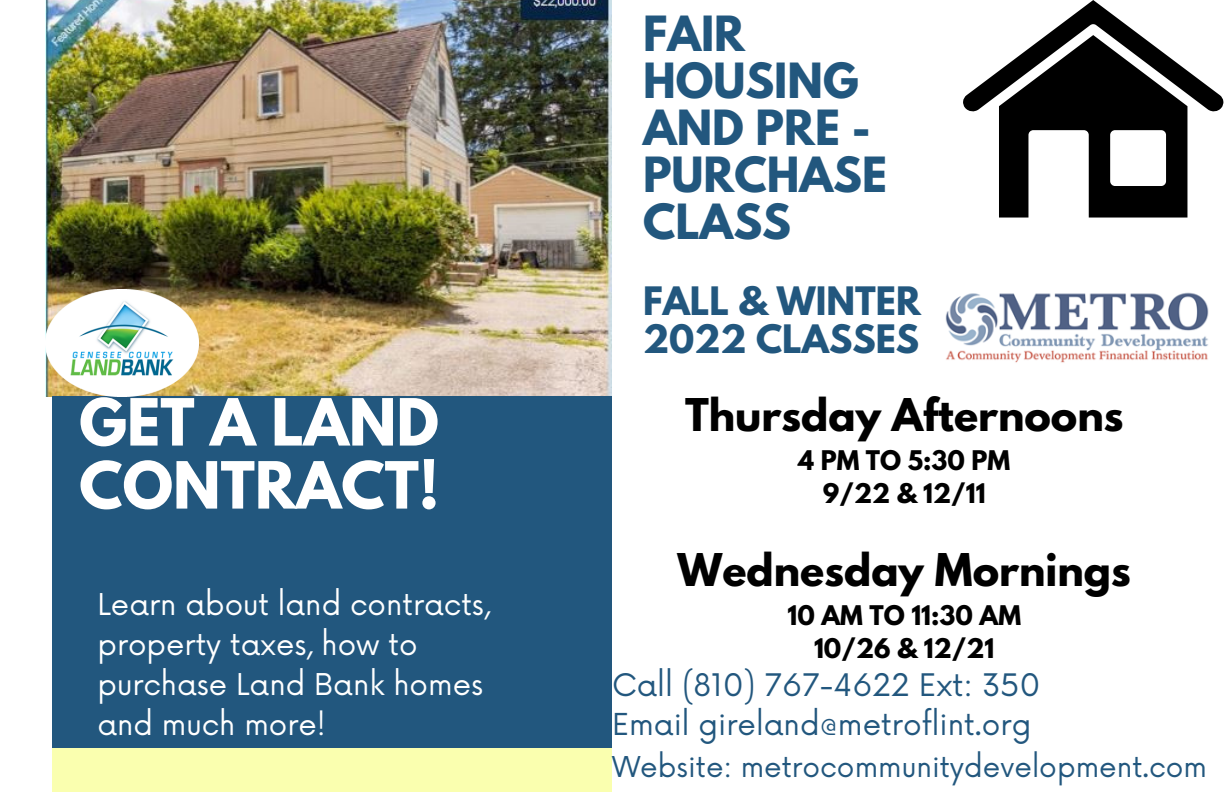
<style>
.page{position:relative;width:1224px;height:792px;background:#fff}
.page>*{position:absolute;margin:0;border:0;box-sizing:border-box;transform-origin:0 0}
.t1{font:700 57.6px/63px "League Spartan";color:#fff}
.t2{font:700 43px/47px "League Spartan";color:#22577e}
.t3{font:700 40px "League Spartan";color:#000}
.t4{font:700 34.8px/37.8px "League Spartan";color:#22577e}
.t5{font:30.2px "Now";color:#22577e}
.t6{font:29.4px "Now";color:#22577e}
.t7{font:29.2px/40.2px "Now";color:#fff}
.t8{font:28px "Now";color:#22577e}
.t9{font:700 24px/33px "League Spartan";color:#000;text-align:center}
</style>
<div class="page">
<img style="left:46px;top:0;width:565px;height:396px">
<div style="left:52px;top:396px;width:559px;height:353px;background:#22577e"></div>
<div style="left:52px;top:748px;width:559px;height:44px;background:#faffaf"></div>
<img style="left:945px;top:292px;width:264px;height:71px">
<svg style="left:963px;top:0;width:261px;height:218px"></svg>
<img style="left:46px;top:290px;width:153px;height:106px">
<h1 class="t1" style="left:79px;top:398px;width:361px">GET A LAND<br>CONTRACT!</h1>
<p class="t7" style="left:97px;top:586px;width:394px">Learn about land contracts, property taxes, how to purchase Land Bank homes and much more!</p>
<h2 class="t2" style="left:643px;top:16px;width:245px">FAIR<br>HOUSING<br>AND PRE -<br>PURCHASE<br>CLASS</h2>
<p class="t4" style="left:643px;top:287px;width:279px">FALL &amp; WINTER<br>2022 CLASSES</p>
<h3 class="t3" style="left:685px;top:395px;width:440px">Thursday Afternoons</h3>
<p class="t9" style="left:798px;top:447px;width:214px">4 PM TO 5:30 PM<br>9/22 &amp; 12/11</p>
<h3 class="t3" style="left:678px;top:549px;width:455px">Wednesday Mornings</h3>
<p class="t9" style="left:787px;top:601px;width:235px">10 AM TO 11:30 AM<br>10/26 &amp; 12/21</p>
<p class="t5" style="left:612px;top:668px;width:430px">Call (810) 767-4622 Ext: 350</p>
<p class="t6" style="left:612px;top:708px;width:421px">Email gireland@metroflint.org</p>
<p class="t8" style="left:612px;top:751px;width:597px">Website: metrocommunitydevelopment.com</p>
</div>
